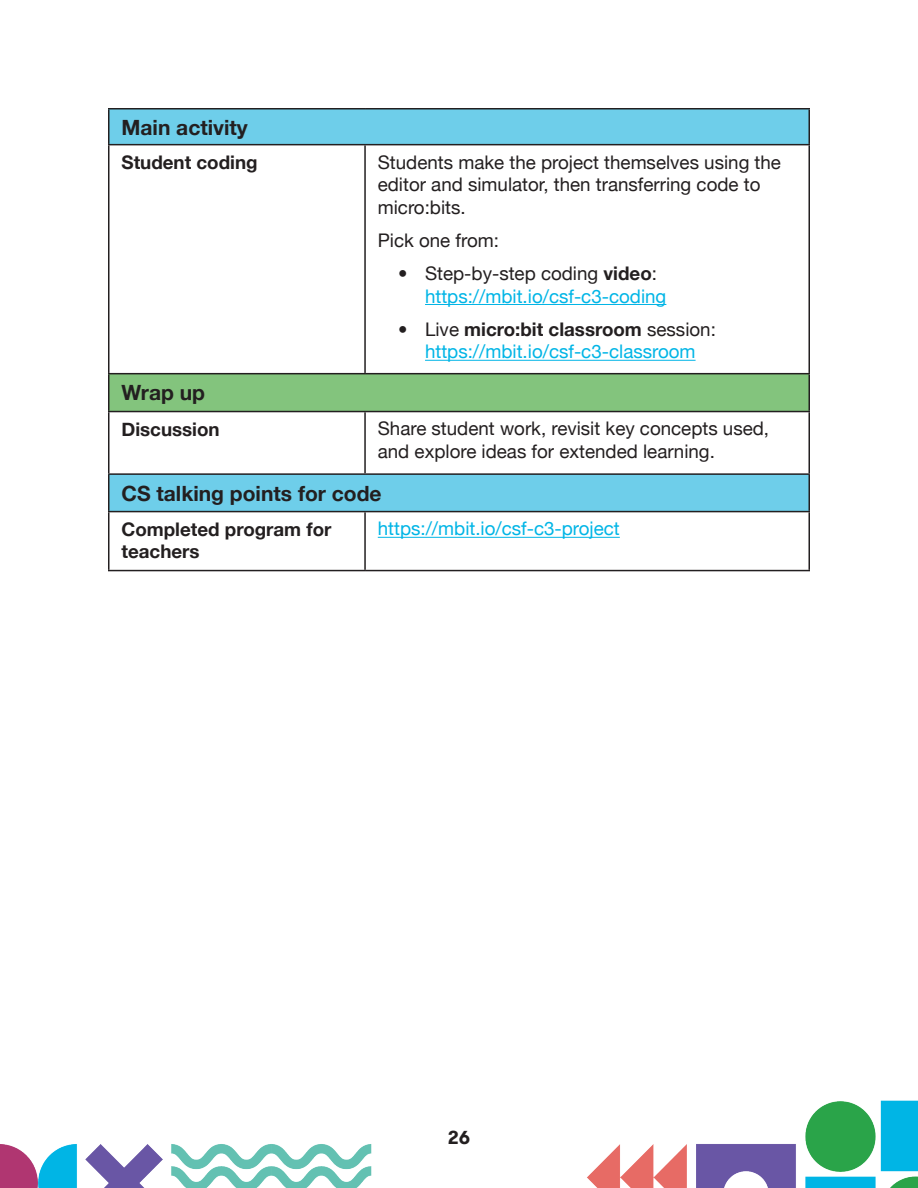
<style>
.page{position:relative;width:918px;height:1188px;background:#fff}
.page>*{position:absolute;margin:0;border:0;box-sizing:border-box;transform-origin:0 0}
.Lesson_Table_Header{font:700 21px "Helvetica Neue";color:#231f20}
.Lesson_Table_Paragra{font:18.75px/22.5px "Helvetica Neue";color:#231f20}
.Lesson_Table_Paragra-2{font:18.75px/22.5px "Helvetica Neue";color:#00b5e6}
.Lesson_Table_Subhead{font:700 18.75px/22.5px "Helvetica Neue";color:#231f20}
.Paragraph_Style_1{font:700 18.75px "Helvetica Neue";color:#231f20}
.t1{font:700 18.75px "GT Walsheim";color:#231f20}
.s1{color:#231f20}
.s2{font-weight:700;color:#231f20}
</style>
<div class="page">
<img style="left:0;top:1100px;width:918px;height:88px">
<div style="left:109px;top:109px;width:700px;height:36px;background:#6eceea"></div>
<div style="left:109px;top:374px;width:700px;height:38px;background:#83c47d"></div>
<div style="left:109px;top:474px;width:700px;height:38px;background:#6eceea"></div>
<hr style="left:108px;top:108px;width:257px;height:2px;background:#231f20">
<hr style="left:108px;top:110px;width:2px;height:34px;background:#231f20">
<hr style="left:365px;top:108px;width:445px;height:2px;background:#231f20">
<hr style="left:808px;top:110px;width:2px;height:34px;background:#231f20">
<hr style="left:108px;top:144px;width:257px;height:1px;background:#231f20">
<hr style="left:108px;top:145px;width:2px;height:228px;background:#231f20">
<hr style="left:365px;top:144px;width:445px;height:1px;background:#231f20">
<hr style="left:364px;top:145px;width:2px;height:228px;background:#231f20">
<hr style="left:808px;top:145px;width:2px;height:228px;background:#231f20">
<hr style="left:108px;top:373px;width:257px;height:1px;background:#231f20">
<hr style="left:108px;top:374px;width:2px;height:37px;background:#231f20">
<hr style="left:365px;top:373px;width:445px;height:1px;background:#231f20">
<hr style="left:808px;top:374px;width:2px;height:37px;background:#231f20">
<hr style="left:108px;top:411px;width:257px;height:1px;background:#231f20">
<hr style="left:108px;top:412px;width:2px;height:61px;background:#231f20">
<hr style="left:365px;top:411px;width:445px;height:1px;background:#231f20">
<hr style="left:364px;top:412px;width:2px;height:61px;background:#231f20">
<hr style="left:808px;top:412px;width:2px;height:61px;background:#231f20">
<hr style="left:108px;top:473px;width:257px;height:2px;background:#231f20">
<hr style="left:108px;top:475px;width:2px;height:36px;background:#231f20">
<hr style="left:365px;top:473px;width:445px;height:2px;background:#231f20">
<hr style="left:808px;top:475px;width:2px;height:36px;background:#231f20">
<hr style="left:108px;top:511px;width:257px;height:1px;background:#231f20">
<hr style="left:108px;top:512px;width:2px;height:58px;background:#231f20">
<hr style="left:365px;top:511px;width:445px;height:1px;background:#231f20">
<hr style="left:364px;top:512px;width:2px;height:58px;background:#231f20">
<hr style="left:808px;top:512px;width:2px;height:58px;background:#231f20">
<hr style="left:108px;top:570px;width:257px;height:1px;background:#231f20">
<hr style="left:365px;top:570px;width:445px;height:1px;background:#231f20">
<hr style="left:425px;top:304px;width:241px;height:1px;background:#00b5e6">
<hr style="left:425px;top:360px;width:271px;height:1px;background:#00b5e6">
<hr style="left:378px;top:537px;width:242px;height:1px;background:#00b5e6">
<p class="Lesson_Table_Header" style="left:122px;top:111px;width:128px">Main activity</p>
<p class="Lesson_Table_Subhead" style="left:122px;top:152px;width:138px">Student coding</p>
<p class="Lesson_Table_Paragra" style="left:378px;top:152px;width:405px">Students make the project themselves using the editor and simulator, then transferring code to micro:bits.</p>
<p class="Lesson_Table_Paragra" style="left:378px;top:230px;width:123px">Pick one from:</p>
<p class="Lesson_Table_Paragra-2" style="left:425px;top:263px;width:243px"><span class="s1">Step-by-step coding</span> <span class="s2">video</span><span class="s1">: </span>https://mbit.io/csf-c3-coding</p>
<p class="Lesson_Table_Paragra-2" style="left:425px;top:319px;width:292px"><span class="s1">Live</span> <span class="s2">micro:bit classroom</span> <span class="s1">session: </span>https://mbit.io/csf-c3-classroom</p>
<p class="Lesson_Table_Header" style="left:122px;top:376px;width:85px">Wrap up</p>
<p class="Paragraph_Style_1" style="left:122px;top:414px;width:100px">Discussion</p>
<p class="Lesson_Table_Paragra" style="left:378px;top:419px;width:393px">Share student work, revisit key concepts used, and explore ideas for extended learning.</p>
<p class="Lesson_Table_Header" style="left:122px;top:477px;width:262px">CS talking points for code</p>
<p class="Lesson_Table_Subhead" style="left:122px;top:518px;width:211px">Completed program for teachers</p>
<p class="Lesson_Table_Paragra-2" style="left:378px;top:519px;width:244px">https://mbit.io/csf-c3-project</p>
<p class="t1" style="left:448px;top:1125px;width:24px">26</p>
</div>
